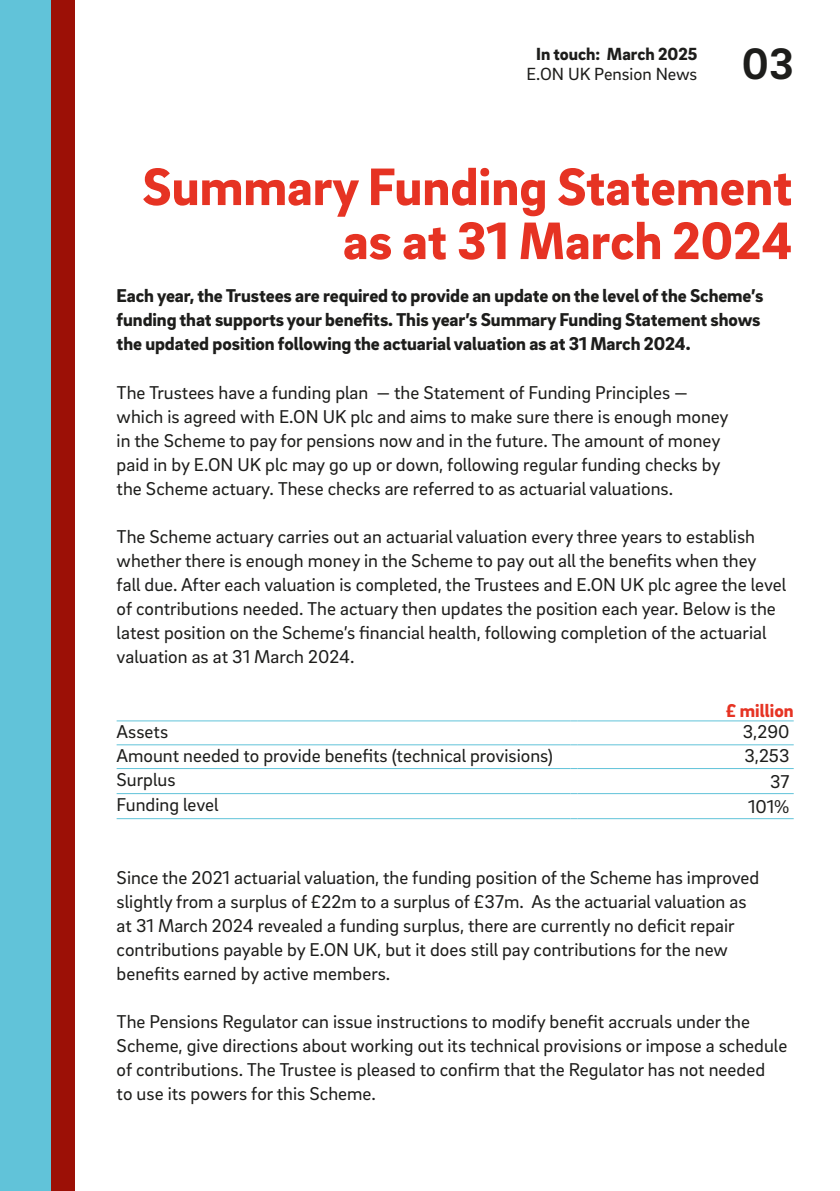
<style>
.page{position:relative;width:840px;height:1191px;background:#fff}
.page>*{position:absolute;margin:0;border:0;box-sizing:border-box;transform-origin:0 0}
.t1{font:900 54px/54px "EON Brix Sans";color:#e63323;text-align:right}
.t2{font:700 45px "EON Brix Sans";color:#1d1d1b}
.t3{font:19px/24px "EON Brix Sans";color:#1d1d1b}
.t4{font:900 19px/24px "EON Brix Sans";letter-spacing:-.005em;color:#1d1d1b}
.t5{font:900 19px "EON Brix Sans";color:#e63323}
.t6{font:900 18px "EON Brix Sans";color:#1d1d1b}
.t7{font:18px "EON Brix Sans";color:#1d1d1b}
</style>
<div class="page">
<div style="left:0;top:0;width:51px;height:1191px;background:#61c3d9"></div>
<div style="left:51px;top:0;width:23px;height:1191px;background:#9c1006"></div>
<hr style="left:117px;top:720px;width:453px;height:1px;background:#61c3d9">
<hr style="left:117px;top:744px;width:453px;height:1px;background:#61c3d9">
<hr style="left:117px;top:768px;width:453px;height:1px;background:#61c3d9">
<hr style="left:117px;top:793px;width:453px;height:1px;background:#61c3d9">
<hr style="left:577px;top:720px;width:216px;height:1px;background:#61c3d9">
<hr style="left:577px;top:744px;width:216px;height:1px;background:#61c3d9">
<hr style="left:577px;top:768px;width:216px;height:1px;background:#61c3d9">
<hr style="left:577px;top:793px;width:216px;height:1px;background:#61c3d9">
<hr style="left:117px;top:818px;width:453px;height:1px;background:#61c3d9">
<hr style="left:577px;top:818px;width:216px;height:1px;background:#61c3d9">
<p class="t6" style="left:536px;top:42px;width:162px">In touch: March 2025</p>
<p class="t7" style="left:526px;top:62px;width:172px">E.ON UK Pension News</p>
<h2 class="t2" style="left:741px;top:35px;width:53px">03</h2>
<h1 class="t1" style="left:142px;top:157px;width:651px">Summary Funding Statement as at 31 March 2024</h1>
<p class="t4" style="left:117px;top:283px;width:648px">Each year, the Trustees are required to provide an update on the level of the Scheme’s funding that supports your benefits. This year’s Summary Funding Statement shows the updated position following the actuarial valuation as at 31 March 2024.</p>
<p class="t3" style="left:117px;top:379px;width:613px">The Trustees have a funding plan — the Statement of Funding Principles — which is agreed with E.ON UK plc and aims to make sure there is enough money in the Scheme to pay for pensions now and in the future. The amount of money paid in by E.ON UK plc may go up or down, following regular funding checks by the Scheme actuary. These checks are referred to as actuarial valuations.</p>
<p class="t3" style="left:117px;top:523px;width:670px">The Scheme actuary carries out an actuarial valuation every three years to establish whether there is enough money in the Scheme to pay out all the benefits when they<br>fall due. After each valuation is completed, the Trustees and E.ON UK plc agree the level of contributions needed. The actuary then updates the position each year. Below is the latest position on the Scheme’s financial health, following completion of the actuarial valuation as at 31 March 2024.</p>
<p class="t5" style="left:725px;top:697px;width:69px">£ million</p>
<p class="t3" style="left:117px;top:719px;width:53px">Assets</p>
<p class="t3" style="left:742px;top:719px;width:48px">3,290</p>
<p class="t3" style="left:117px;top:742px;width:437px">Amount needed to provide benefits (technical provisions)</p>
<p class="t3" style="left:744px;top:742px;width:46px">3,253</p>
<p class="t3" style="left:117px;top:767px;width:60px">Surplus</p>
<p class="t3" style="left:769px;top:769px;width:21px">37</p>
<p class="t3" style="left:117px;top:792px;width:103px">Funding level</p>
<p class="t3" style="left:747px;top:794px;width:43px">101%</p>
<p class="t3" style="left:117px;top:865px;width:644px">Since the 2021 actuarial valuation, the funding position of the Scheme has improved slightly from a surplus of £22m to a surplus of £37m. As the actuarial valuation as at 31 March 2024 revealed a funding surplus, there are currently no deficit repair contributions payable by E.ON UK, but it does still pay contributions for the new benefits earned by active members.</p>
<p class="t3" style="left:117px;top:1009px;width:671px">The Pensions Regulator can issue instructions to modify benefit accruals under the Scheme, give directions about working out its technical provisions or impose a schedule of contributions. The Trustee is pleased to confirm that the Regulator has not needed<br>to use its powers for this Scheme.</p>
</div>
